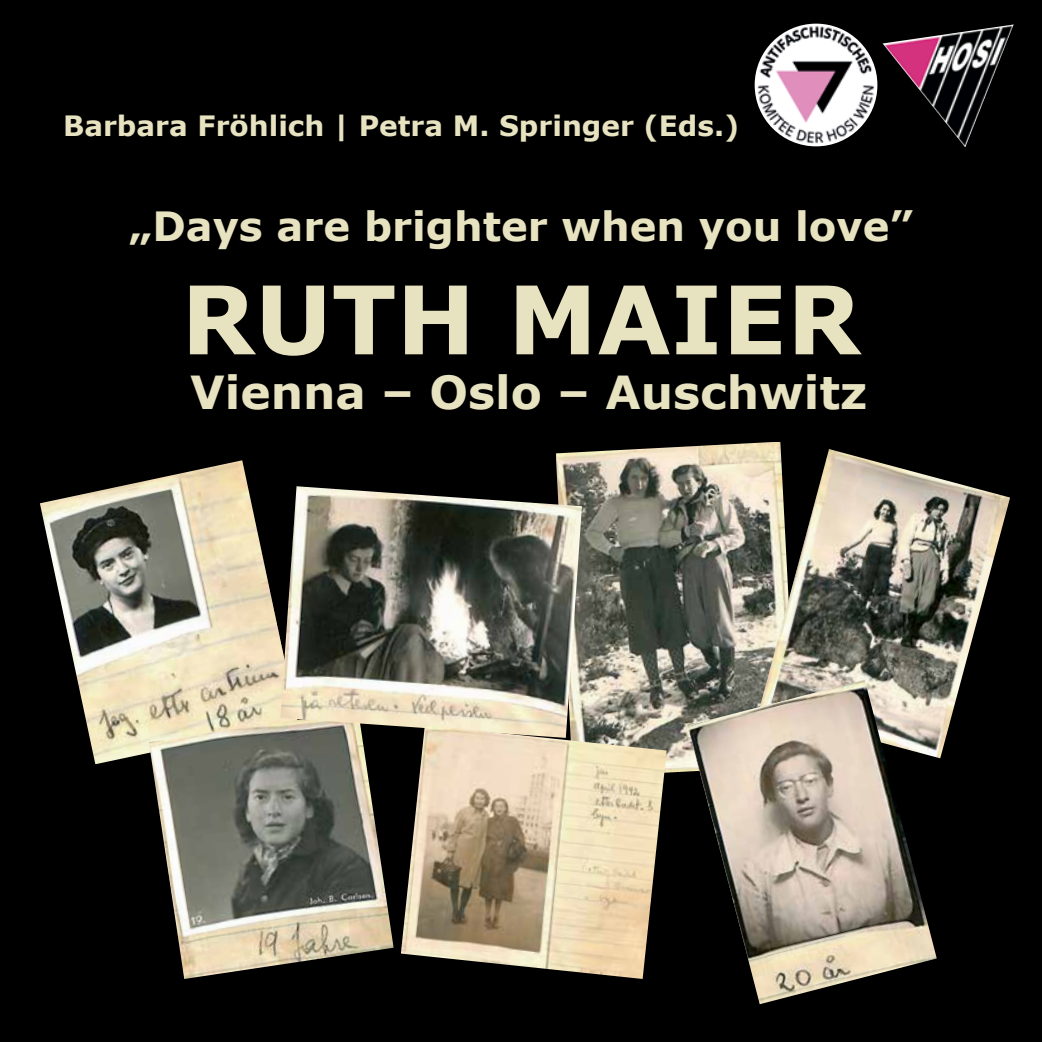
<style>
.page{position:relative;width:1042px;height:1042px;background:#000}
.page>*{position:absolute;margin:0;border:0;box-sizing:border-box;transform-origin:0 0}
.t1{font:700 94.5px "Verdana";color:#e7e2c0}
.t2{font:700 45.5px "Verdana";color:#e7e2c0}
.t3{font:700 40.25px "Verdana";color:#e7e2c0}
.t4{font:700 28px "Verdana";color:#e7e2c0}
</style>
<div class="page">
<img style="left:40px;top:460px;width:240px;height:304px">
<img style="left:149px;top:711px;width:245px;height:268px">
<img style="left:556px;top:442px;width:225px;height:331px">
<img style="left:759px;top:449px;width:251px;height:309px">
<img style="left:280px;top:486px;width:302px;height:252px">
<img style="left:401px;top:725px;width:265px;height:254px">
<img style="left:687px;top:680px;width:250px;height:324px">
<svg style="left:833px;top:24px;width:181px;height:123px"></svg>
<img style="left:754px;top:24px;width:123px;height:122px;border-radius:61px">
<p class="t4" style="left:63px;top:107px;width:678px">Barbara Fröhlich | Petra M. Springer (Eds.)</p>
<h3 class="t3" style="left:129px;top:200px;width:786px">„Days are brighter when you love”</h3>
<h1 class="t1" style="left:181px;top:258px;width:681px">RUTH MAIER</h1>
<h2 class="t2" style="left:190px;top:363px;width:678px">Vienna – Oslo – Auschwitz</h2>
</div>
